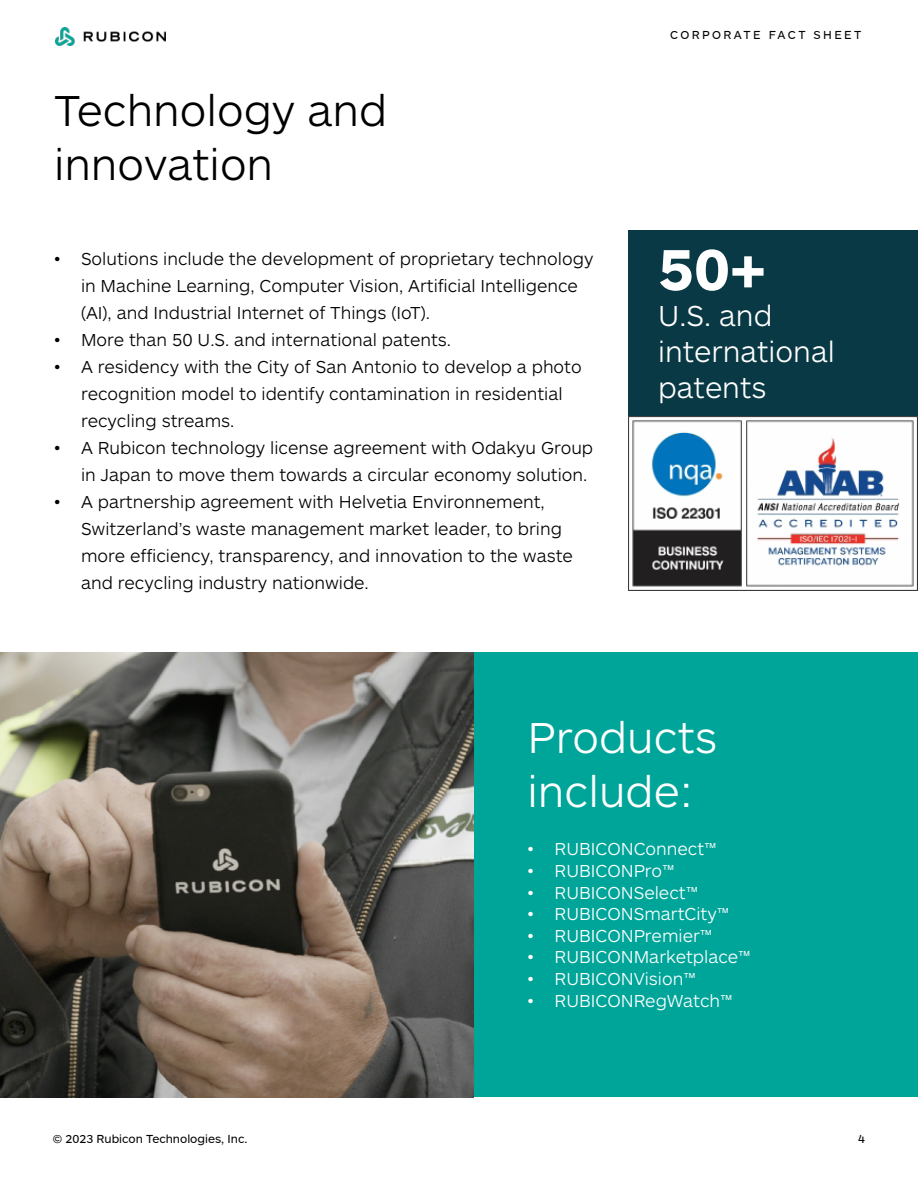
<style>
.page{position:relative;width:918px;height:1188px;background:#fff}
.page>*{position:absolute;margin:0;border:0;box-sizing:border-box;transform-origin:0 0}
.t1{font:700 60px "ARS Maquette";color:#fff}
.t2{font:300 45px/54px "ARS Maquette";color:#000}
.t3{font:300 45px/54px "ARS Maquette";color:#fff}
.t4{font:300 30px/36px "ARS Maquette";color:#fff}
.t5{font:300 18px/27px "ARS Maquette";color:#000}
.t6{font:300 18px "ARS Maquette";color:#fff}
.t7{font:12px "ARS Maquette";color:#000}
.t8{font:12px "ARS Maquette";letter-spacing:.2em;color:#000}
</style>
<div class="page">
<div style="left:629px;top:230px;width:289px;height:195px;background:#093944"></div>
<div style="left:294px;top:652px;width:624px;height:445px;background:#00a599"></div>
<img style="left:56px;top:28px;width:110px;height:18px">
<img style="left:0;top:652px;width:473px;height:445px">
<img style="left:629px;top:417px;width:289px;height:174px">
<hr style="left:917px;top:711px;width:1px;height:377px;background:#093944">
<h2 class="t2" style="left:54px;top:82px;width:335px">Technology and innovation</h2>
<p class="t5" style="left:81px;top:245px;width:514px;text-indent:-27px">• Solutions include the development of proprietary technology in Machine Learning, Computer Vision, Artificial Intelligence (AI), and Industrial Internet of Things (IoT).</p>
<p class="t5" style="left:54px;top:326px;width:399px">• More than 50 U.S. and international patents.</p>
<p class="t5" style="left:81px;top:353px;width:502px;text-indent:-27px">• A residency with the City of San Antonio to develop a photo recognition model to identify contamination in residential recycling streams.</p>
<p class="t5" style="left:81px;top:434px;width:514px;text-indent:-27px">• A Rubicon technology license agreement with Odakyu Group in Japan to move them towards a circular economy solution.</p>
<p class="t5" style="left:81px;top:488px;width:493px;text-indent:-27px">• A partnership agreement with Helvetia Environnement, Switzerland’s waste management market leader, to bring more efficiency, transparency, and innovation to the waste and recycling industry nationwide.</p>
<p class="t8" style="left:670px;top:29px;width:193px">CORPORATE FACT SHEET</p>
<h1 class="t1" style="left:658px;top:230px;width:109px">50+</h1>
<h3 class="t4" style="left:658px;top:296px;width:178px">U.S. and international patents</h3>
<h2 class="t3" style="left:528px;top:709px;width:191px">Products include:</h2>
<p class="t6" style="left:528px;top:838px;width:190px">• RUBICONConnect™</p>
<p class="t6" style="left:528px;top:859px;width:148px">• RUBICONPro™</p>
<p class="t6" style="left:528px;top:881px;width:172px">• RUBICONSelect™</p>
<p class="t6" style="left:528px;top:902px;width:203px">• RUBICONSmartCity™</p>
<p class="t6" style="left:528px;top:924px;width:186px">• RUBICONPremier™</p>
<p class="t6" style="left:528px;top:946px;width:225px">• RUBICONMarketplace™</p>
<p class="t6" style="left:528px;top:967px;width:170px">• RUBICONVision™</p>
<p class="t6" style="left:528px;top:989px;width:206px">• RUBICONRegWatch™</p>
<p class="t7" style="left:53px;top:1133px;width:196px">© 2023 Rubicon Technologies, Inc.</p>
<p class="t7" style="left:858px;top:1133px;width:8px">4</p>
</div>
